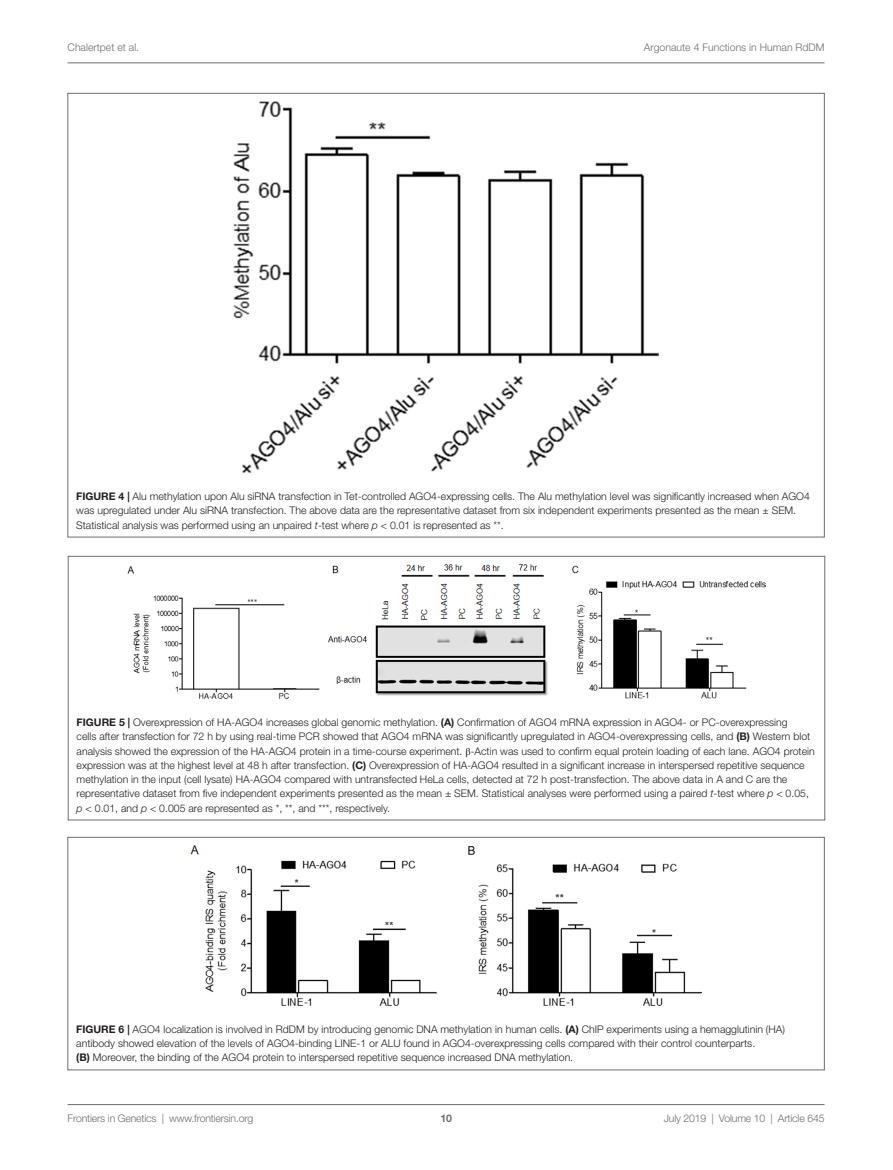
<style>
.page{position:relative;width:893px;height:1170px;background:#fff}
.page>*{position:absolute;margin:0;border:0;box-sizing:border-box;transform-origin:0 0}
.FC{font:300 10.5px/14.2px "Helvetica Neue LT Std";color:#231f20}
.t1{font:300 10.5px "Helvetica Neue LT Std";letter-spacing:-.015em;color:#6c6d70}
.t2{font:700 10.5px "Helvetica Neue LT Std";color:#6c6d70}
.s1{font-weight:700}
.s2{font-style:italic}
.s3{font-family:"STIX General";font-weight:400}
</style>
<div class="page">
<hr style="left:68px;top:63px;width:756px;height:1px;background:#6c6d70">
<hr style="left:68px;top:1104px;width:756px;height:1px;background:#6c6d70">
<img style="left:233px;top:102px;width:426px;height:371px">
<img style="left:128px;top:564px;width:637px;height:135px">
<div style="left:68px;top:556px;width:757px;height:264px;border:1px solid #6c6d70"></div>
<img style="left:191px;top:845px;width:510px;height:160px">
<div style="left:68px;top:837px;width:756px;height:232px;border:1px solid #6c6d70"></div>
<p class="t1" style="left:68px;top:41px;width:73px">Chalertpet et al.</p>
<p class="t1" style="left:644px;top:41px;width:182px">Argonaute 4 Functions in Human RdDM</p>
<p class="FC" style="left:76px;top:489px;width:735px"><span class="s1">FIGURE 4 |</span> Alu methylation upon Alu siRNA transfection in Tet-controlled AGO4-expressing cells. The Alu methylation level was significantly increased when AGO4 was upregulated under Alu siRNA transfection. The above data are the representative dataset from six independent experiments presented as the mean ± SEM.<br>Statistical analysis was performed using an unpaired <span class="s2">t</span>-test where <span class="s2">p</span> &lt; 0.01 is represented as **.</p>
<p class="FC" style="left:77px;top:714px;width:740px"><span class="s1">FIGURE 5 |</span> Overexpression of HA-AGO4 increases global genomic methylation. <span class="s1">(A)</span> Confirmation of AGO4 mRNA expression in AGO4- or PC-overexpressing<br>cells after transfection for 72 h by using real-time PCR showed that AGO4 mRNA was significantly upregulated in AGO4-overexpressing cells, and <span class="s1">(B)</span> Western blot analysis showed the expression of the HA-AGO4 protein in a time-course experiment. <span class="s3">β</span>-Actin was used to confirm equal protein loading of each lane. AGO4 protein expression was at the highest level at 48 h after transfection. <span class="s1">(C)</span> Overexpression of HA-AGO4 resulted in a significant increase in interspersed repetitive sequence methylation in the input (cell lysate) HA-AGO4 compared with untransfected HeLa cells, detected at 72 h post-transfection. The above data in A and C are the representative dataset from five independent experiments presented as the mean ± SEM. Statistical analyses were performed using a paired <span class="s2">t</span>-test where <span class="s2">p</span> &lt; 0.05, <span class="s2">p</span> &lt; 0.01, and <span class="s2">p &lt;</span> 0.005 are represented as *, **, and ***, respectively.</p>
<p class="FC" style="left:76px;top:1021px;width:710px"><span class="s1">FIGURE 6 |</span> AGO4 localization is involved in RdDM by introducing genomic DNA methylation in human cells. <span class="s1">(A)</span> ChIP experiments using a hemagglutinin (HA) antibody showed elevation of the levels of AGO4-binding LINE-1 or ALU found in AGO4-overexpressing cells compared with their control counterparts.<br><span class="s1">(B)</span> Moreover, the binding of the AGO4 protein to interspersed repetitive sequence increased DNA methylation.</p>
<p class="t1" style="left:68px;top:1111px;width:187px">Frontiers in Genetics | www.frontiersin.org</p>
<p class="t2" style="left:440px;top:1111px;width:13px">10</p>
<p class="t1" style="left:664px;top:1111px;width:162px">July 2019 | Volume 10 | Article 645</p>
</div>
